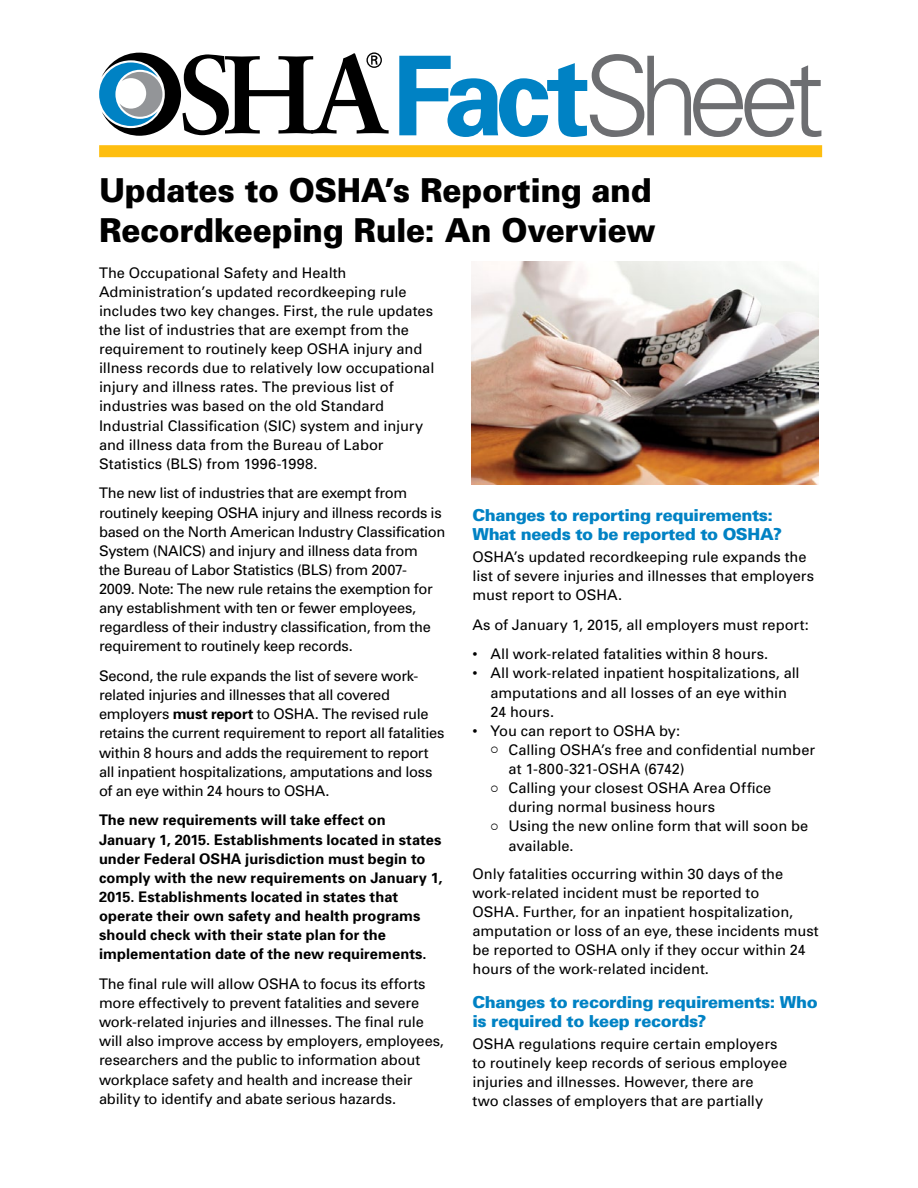
<style>
.page{position:relative;width:918px;height:1188px;background:#fff}
.page>*{position:absolute;margin:0;border:0;box-sizing:border-box;transform-origin:0 0}
.t1{font:300 110.25px "Univers";letter-spacing:-.11em;color:#6d6e71}
.Title_of_FactSheet{font:900 33px/39.6px "Univers";letter-spacing:-.01em;color:#000;scale:.95 1}
.Subhead{font:900 16.5px/18.8px "Univers";letter-spacing:-.02em;color:#0082c4}
.Bodytext{font:14.7px/19.2px "Univers";letter-spacing:-.01em;color:#000}
.Bodytext-2{font:700 14.7px/19.2px "Univers";letter-spacing:.005em;color:#000}
.Bullet_2{font:14.7px/19.2px "Univers";color:#000}
.Bullet{font:14.7px/19.2px "Univers";letter-spacing:-.005em;color:#000}
.s1{font-weight:700;color:#0082c4}
.s2{font-weight:700}
</style>
<div class="page">
<div style="left:99px;top:145px;width:723px;height:12px;background:#febe10"></div>
<svg style="left:99px;top:52px;width:290px;height:84px"></svg>
<img style="left:472px;top:261px;width:346px;height:223px">
<p class="t1" style="left:392px;top:30px;width:434px"><span class="s1">Fact</span>Sheet</p>
<p class="Title_of_FactSheet" style="left:99px;top:170px;width:588px">Updates to OSHA’s Reporting and<br>Recordkeeping Rule: An Overview</p>
<p class="Bodytext" style="left:99px;top:262px;width:337px">The Occupational Safety and Health Administration’s updated recordkeeping rule includes two key changes. First, the rule updates the list of industries that are exempt from the requirement to routinely keep OSHA injury and illness records due to relatively low occupational injury and illness rates. The previous list of industries was based on the old Standard Industrial Classification (SIC) system and injury and illness data from the Bureau of Labor Statistics (BLS) from 1996-1998.</p>
<p class="Bodytext" style="left:99px;top:483px;width:348px">The new list of industries that are exempt from routinely keeping OSHA injury and illness records is based on the North American Industry Classification System (NAICS) and injury and illness data from<br>the Bureau of Labor Statistics (BLS) from 2007- 2009. Note: The new rule retains the exemption for any establishment with ten or fewer employees, regardless of their industry classification, from the requirement to routinely keep records.</p>
<p class="Bodytext" style="left:99px;top:666px;width:347px">Second, the rule expands the list of severe work&shy;related injuries and illnesses that all covered employers <span class="s2">must report</span> to OSHA. The revised rule retains the current requirement to report all fatalities within 8 hours and adds the requirement to report all inpatient hospitalizations, amputations and loss of an eye within 24 hours to OSHA.</p>
<p class="Bodytext-2" style="left:99px;top:810px;width:345px">The new requirements will take effect on January 1, 2015. Establishments located in states under Federal OSHA jurisdiction must begin to comply with the new requirements on January 1, 2015. Establishments located in states that operate their own safety and health programs should check with their state plan for the implementation date of the new requirements.</p>
<p class="Bodytext" style="left:99px;top:974px;width:347px">The final rule will allow OSHA to focus its efforts more effectively to prevent fatalities and severe work-related injuries and illnesses. The final rule will also improve access by employers, employees, researchers and the public to information about workplace safety and health and increase their ability to identify and abate serious hazards.</p>
<p class="Subhead" style="left:472px;top:505px;width:311px">Changes to reporting requirements:<br>What needs to be reported to OSHA?</p>
<p class="Bodytext" style="left:472px;top:547px;width:343px">OSHA’s updated recordkeeping rule expands the list of severe injuries and illnesses that employers must report to OSHA.</p>
<p class="Bodytext" style="left:472px;top:615px;width:338px">As of January 1, 2015, all employers must report:</p>
<p class="Bullet" style="left:472px;top:644px;width:297px">• All work-related fatalities within 8 hours.</p>
<p class="Bullet" style="left:490px;top:663px;width:311px;text-indent:-18px">• All work-related inpatient hospitalizations, all amputations and all losses of an eye within<br>24 hours.</p>
<p class="Bullet" style="left:472px;top:721px;width:209px">• You can report to OSHA by:</p>
<p class="Bullet_2" style="left:508px;top:740px;width:308px">Calling OSHA’s free and confidential number at 1-800-321-OSHA (6742)</p>
<p class="Bullet_2" style="left:508px;top:778px;width:264px">Calling your closest OSHA Area Office during normal business hours</p>
<p class="Bullet_2" style="left:508px;top:816px;width:301px">Using the new online form that will soon be available.</p>
<p class="Bodytext" style="left:472px;top:864px;width:348px">Only fatalities occurring within 30 days of the work-related incident must be reported to<br>OSHA. Further, for an inpatient hospitalization, amputation or loss of an eye, these incidents must be reported to OSHA only if they occur within 24 hours of the work-related incident.</p>
<p class="Subhead" style="left:472px;top:992px;width:347px">Changes to recording requirements: Who is required to keep records?</p>
<p class="Bodytext" style="left:472px;top:1034px;width:316px">OSHA regulations require certain employers to routinely keep records of serious employee injuries and illnesses. However, there are<br>two classes of employers that are partially</p>
</div>
